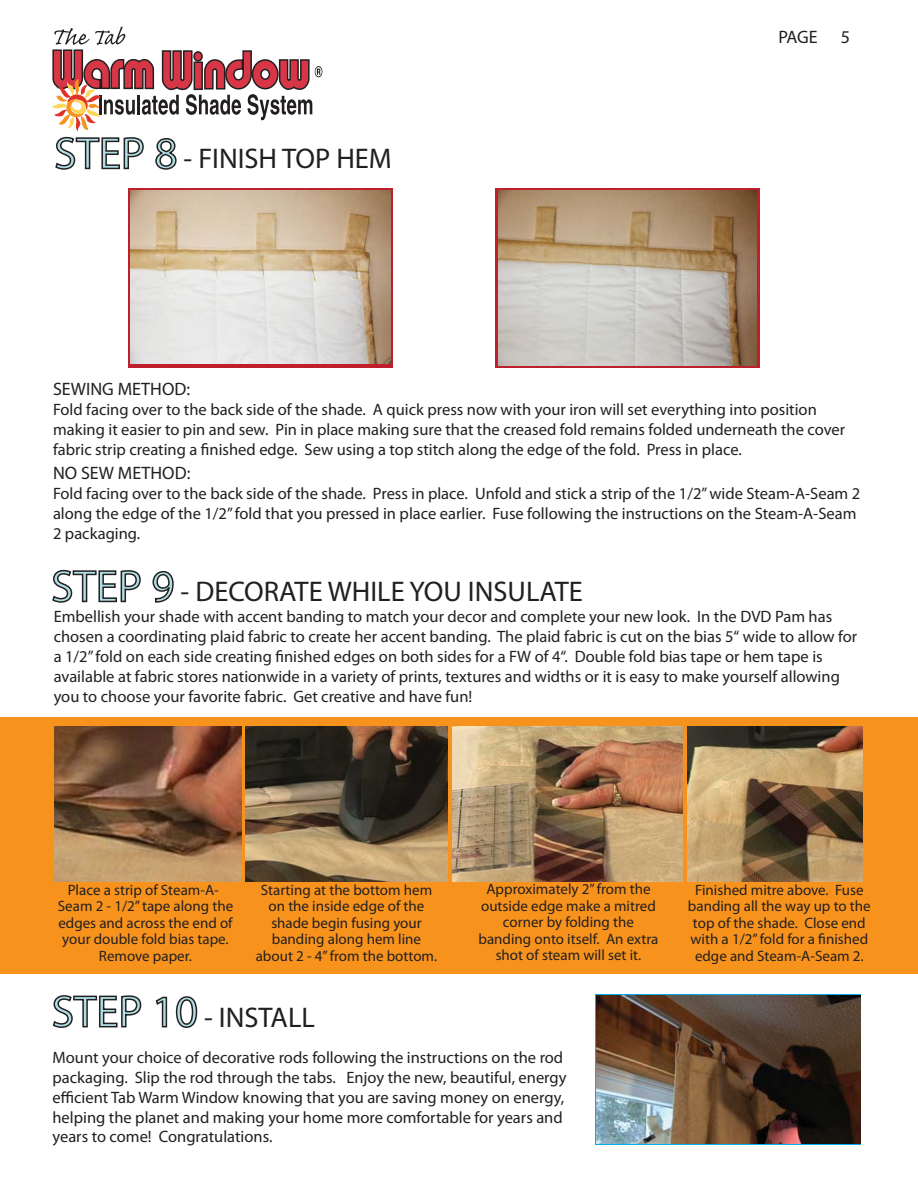
<style>
.page{position:relative;width:918px;height:1188px;background:#fff}
.page>*{position:absolute;margin:0;border:0;box-sizing:border-box;transform-origin:0 0}
.t1{font:28.5px "Myriad Pro";color:#231f20}
.t2{font:18px "Myriad Pro";color:#231f20}
.t3{font:16.5px/19.8px "Myriad Pro";color:#231f20}
.t4{font:15px/16.5px "Myriad Pro";color:#231f20;text-align:center}
.s1{font-size:45px;color:#afdfe5}
.s2{font-size:45px}
</style>
<div class="page">
<svg style="left:52px;top:26px;width:270px;height:105px"></svg>
<svg style="left:128px;top:188px;width:265px;height:179px;background:#c1424a"></svg>
<img style="left:131px;top:190px;width:259px;height:173px">
<div style="left:495px;top:188px;width:264px;height:180px;background:linear-gradient(to right,#bf1e2d,#bf1e2d)"></div>
<img style="left:498px;top:190px;width:259px;height:175px">
<div style="left:0;top:717px;width:918px;height:257px;background:#f7931d"></div>
<img style="left:54px;top:726px;width:187px;height:155px">
<img style="left:245px;top:726px;width:203px;height:155px">
<img style="left:453px;top:726px;width:230px;height:156px">
<img style="left:687px;top:726px;width:175px;height:156px">
<svg style="left:596px;top:994px;width:265px;height:151px"></svg>
<img style="left:597px;top:996px;width:263px;height:148px">
<p class="t1" style="left:54px;top:148px;width:339px"><span class="s1">STEP 8</span> - FINISH TOP HEM</p>
<p class="t2" style="left:778px;top:30px;width:41px">PAGE</p>
<p class="t2" style="left:841px;top:30px;width:11px">5</p>
<p class="t2" style="left:53px;top:382px;width:139px">SEWING METHOD:</p>
<p class="t3" style="left:53px;top:401px;width:794px">Fold facing over to the back side of the shade. A quick press now with your iron will set everything into position making it easier to pin and sew. Pin in place making sure that the creased fold remains folded underneath the cover fabric strip creating a finished edge. Sew using a top stitch along the edge of the fold. Press in place.</p>
<p class="t2" style="left:53px;top:466px;width:139px">NO SEW METHOD:</p>
<p class="t3" style="left:53px;top:485px;width:809px">Fold facing over to the back side of the shade. Press in place. Unfold and stick a strip of the 1/2” wide Steam-A-Seam 2 along the edge of the 1/2” fold that you pressed in place earlier. Fuse following the instructions on the Steam-A-Seam<br>2 packaging.</p>
<p class="t1" style="left:51px;top:581px;width:533px"><span class="s1">STEP 9</span> - DECORATE WHILE YOU INSULATE</p>
<p class="t3" style="left:54px;top:609px;width:805px">Embellish your shade with accent banding to match your decor and complete your new look. In the DVD Pam has chosen a coordinating plaid fabric to create her accent banding. The plaid fabric is cut on the bias 5“ wide to allow for a 1/2” fold on each side creating finished edges on both sides for a FW of 4“. Double fold bias tape or hem tape is available at fabric stores nationwide in a variety of prints, textures and widths or it is easy to make yourself allowing you to choose your favorite fabric. Get creative and have fun!</p>
<p class="t4" style="left:58px;top:883px;width:177px">Place a strip of Steam-A-<br>Seam 2 - 1/2” tape along the edges and across the end of your double fold bias tape.<br>Remove paper.</p>
<p class="t4" style="left:256px;top:883px;width:183px">Starting at the bottom hem on the inside edge of the shade begin fusing your banding along hem line about 2 - 4” from the bottom.</p>
<p class="t4" style="left:479px;top:882px;width:181px">Approximately 2” from the outside edge make a mitred corner by folding the banding onto itself. An extra shot of steam will set it.</p>
<p class="t4" style="left:688px;top:883px;width:184px">Finished mitre above. Fuse banding all the way up to the top of the shade. Close end with a 1/2” fold for a finished edge and Steam-A-Seam 2.</p>
<p class="t1" style="left:52px;top:1006px;width:265px"><span class="s2">STEP 10</span> - INSTALL</p>
<p class="t3" style="left:53px;top:1049px;width:516px">Mount your choice of decorative rods following the instructions on the rod packaging. Slip the rod through the tabs. Enjoy the new, beautiful, energy efficient Tab Warm Window knowing that you are saving money on energy, helping the planet and making your home more comfortable for years and years to come! Congratulations.</p>
</div>
